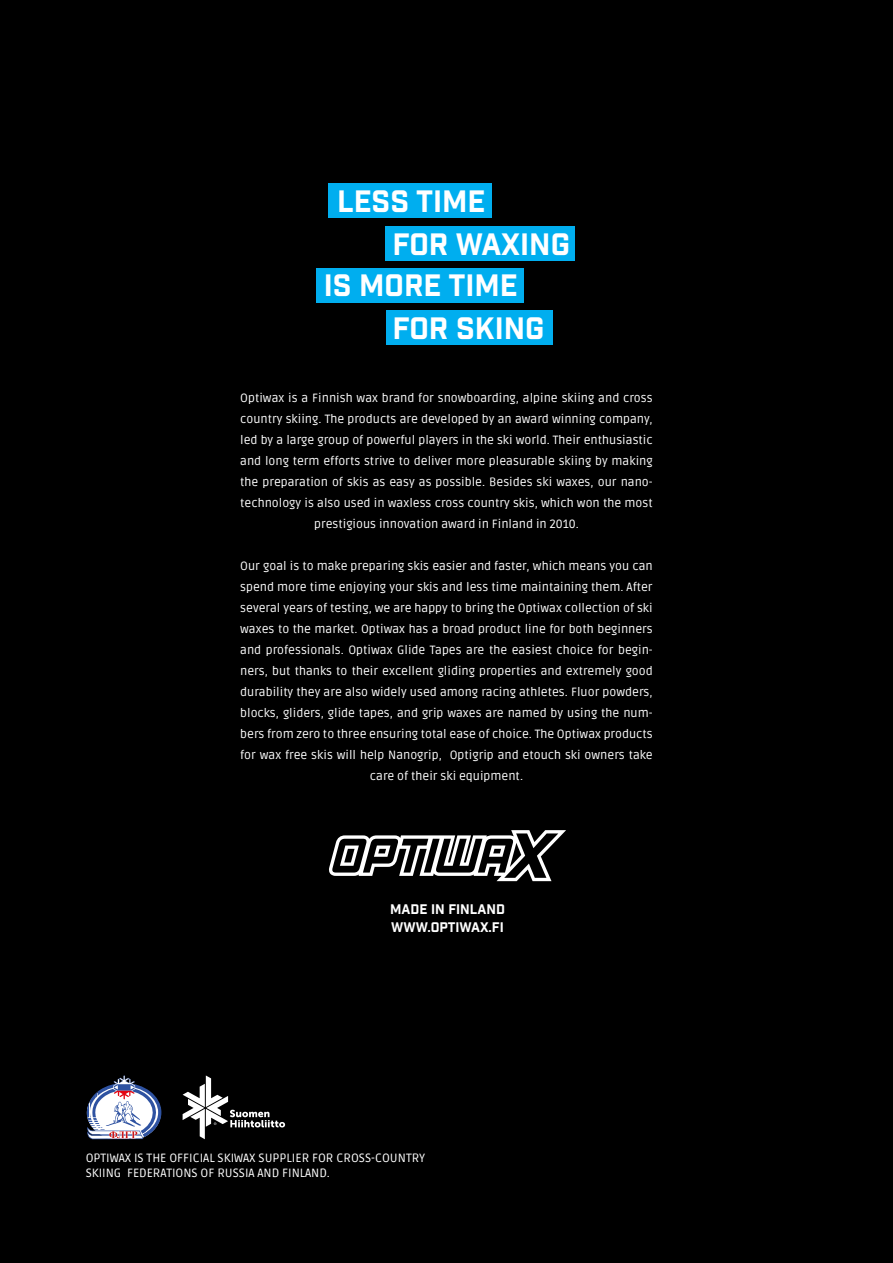
<style>
.page{position:relative;width:893px;height:1263px;background:#000}
.page>*{position:absolute;margin:0;border:0;box-sizing:border-box;transform-origin:0 0}
.t1{font:30px "Industry Inc Base";color:#fff}
.t2{font:13.5px "Industry Inc Base";color:#fff}
.t3{font:12px/21px "Ruda";color:#fff;text-align:center}
</style>
<div class="page">
<div style="left:328px;top:184px;width:163px;height:34px;background:#00aeef"></div>
<div style="left:316px;top:268px;width:207px;height:34px;background:#00aeef"></div>
<div style="left:386px;top:311px;width:166px;height:34px;background:#00aeef"></div>
<div style="left:386px;top:226px;width:189px;height:34px;background:#00aeef"></div>
<svg style="left:329px;top:830px;width:237px;height:51px"></svg>
<svg style="left:87px;top:1075px;width:74px;height:64px"></svg>
<svg style="left:183px;top:1075px;width:102px;height:64px"></svg>
<h1 class="t1" style="left:337px;top:183px;width:150px">LESS TIM E</h1>
<h1 class="t1" style="left:392px;top:226px;width:179px">FOR WAXIN G</h1>
<h1 class="t1" style="left:324px;top:267px;width:196px">IS MORE TIME</h1>
<h1 class="t1" style="left:392px;top:310px;width:154px">FOR SKING</h1>
<p class="t3" style="left:240px;top:387px;width:414px">Optiwax is a Finnish wax brand for snowboarding, alpine skiing and cross country skiing. The products are developed by an award winning company, led by a large group of powerful players in the ski world. Their enthusiastic and long term efforts strive to deliver more pleasurable skiing by making the preparation of skis as easy as possible. Besides ski waxes, our nano&shy;technology is also used in waxless cross country skis, which won the most prestigious innovation award in Finland in 2010.</p>
<p class="t3" style="left:240px;top:555px;width:414px">Our goal is to make preparing skis easier and faster, which means you can spend more time enjoying your skis and less time maintaining them. After several years of testing, we are happy to bring the Optiwax collection of ski waxes to the market. Optiwax has a broad product line for both beginners and professionals. Optiwax Glide Tapes are the easiest choice for begin&shy;ners, but thanks to their excellent gliding properties and extremely good durability they are also widely used among racing athletes. Fluor powders, blocks, gliders, glide tapes, and grip waxes are named by using the num&shy;bers from zero to three ensuring total ease of choice. The Optiwax products for wax free skis will help Nanogrip, Optigrip and etouch ski owners take care of their ski equipment.</p>
<p class="t2" style="left:390px;top:901px;width:21px">MADE</p>
<p class="t2" style="left:431px;top:901px;width:73px">IN FINLAND</p>
<p class="t2" style="left:391px;top:919px;width:14px">WWW</p>
<p class="t2" style="left:427px;top:919px;width:13px">.OPTIWAX</p>
<p class="t2" style="left:488px;top:919px;width:10px">.FI</p>
<p class="t3" style="left:86px;top:1150px;width:341px;line-height:15px;text-align:left">OPTIWAX IS THE OFFICIAL SKIWAX SUPPLIER FOR CROSS-COUNTRY<br>SKIING FEDERATIONS OF RUSSIA AND FINLAND.</p>
</div>
